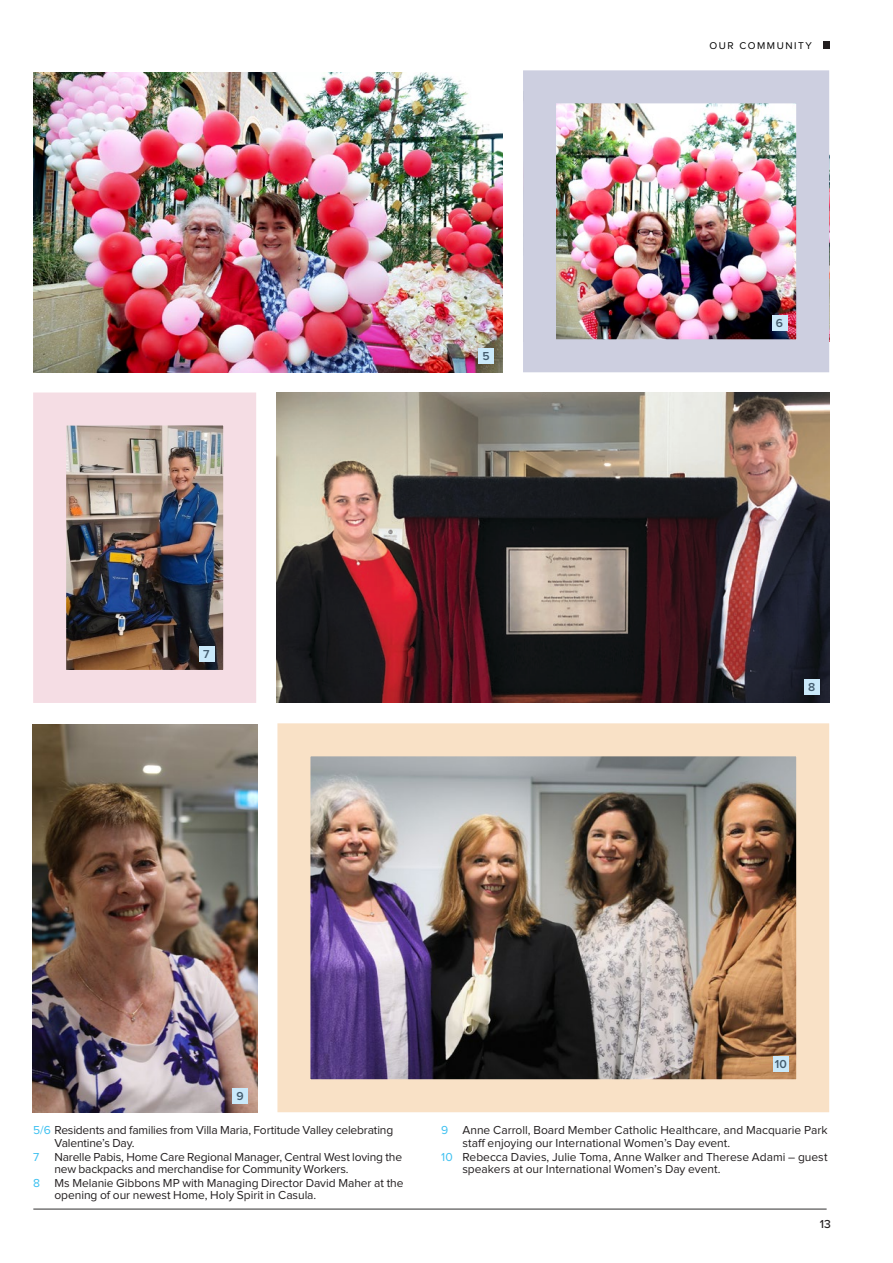
<style>
.page{position:relative;width:893px;height:1263px;background:#fff}
.page>*{position:absolute;margin:0;border:0;box-sizing:border-box;transform-origin:0 0}
.t1{font:12px/12.5px "Proxima Nova";letter-spacing:-.005em;color:#231f20}
.t2{font:600 12px "Proxima Nova";color:#445c6e}
.t3{font:500 12px "Proxima Nova";color:#231f20}
.t4{font:12px "Proxima Nova";color:#3cc0f0}
.t5{font:10.2px "Proxima Nova";letter-spacing:.15em;color:#000}
.s1{color:#3cc0f0}
</style>
<div class="page">
<img style="left:67px;top:426px;width:155px;height:243px">
<img style="left:32px;top:724px;width:225px;height:388px">
<img style="left:33px;top:72px;width:470px;height:300px">
<div style="left:33px;top:392px;width:223px;height:311px;border:33px solid #f5dde4"></div>
<div style="left:823px;top:41px;width:7px;height:8px;background:#231f20"></div>
<hr style="left:33px;top:1209px;width:794px;height:1px;background:#323031">
<img style="left:276px;top:392px;width:553px;height:310px">
<div style="left:478px;top:349px;width:16px;height:15px;background:#cae9fa"></div>
<div style="left:199px;top:646px;width:15px;height:15px;background:#cae9fa"></div>
<img style="left:557px;top:104px;width:238px;height:234px">
<div style="left:523px;top:70px;width:306px;height:302px;border:33px solid #cdcfe0"></div>
<div style="left:772px;top:315px;width:15px;height:15px;background:#cae9fa"></div>
<div style="left:804px;top:680px;width:15px;height:15px;background:#cae9fa"></div>
<div style="left:233px;top:1089px;width:15px;height:15px;background:#cae9fa"></div>
<img style="left:311px;top:757px;width:484px;height:321px">
<div style="left:277px;top:723px;width:552px;height:389px;border:33px solid #f9e1c6"></div>
<div style="left:773px;top:1056px;width:15px;height:15px;background:#cae9fa"></div>
<p class="t2" style="left:203px;top:648px;width:8px">7</p>
<p class="t2" style="left:482px;top:351px;width:9px">5</p>
<p class="t5" style="left:709px;top:41px;width:104px">OUR COMMUNITY</p>
<p class="t2" style="left:776px;top:317px;width:9px">6</p>
<p class="t2" style="left:808px;top:682px;width:9px">8</p>
<p class="t2" style="left:237px;top:1091px;width:9px">9</p>
<p class="t1" style="left:54px;top:1125px;width:340px;text-indent:-21px"><span class="s1">5/6</span> Residents and families from Villa Maria, Fortitude Valley celebrating<br>Valentine’s Day.</p>
<p class="t4" style="left:33px;top:1151px;width:8px">7</p>
<p class="t1" style="left:54px;top:1151px;width:349px">Narelle Pabis, Home Care Regional Manager, Central West loving the new backpacks and merchandise for Community Workers.</p>
<p class="t1" style="left:54px;top:1177px;width:351px;text-indent:-21px"><span class="s1">8</span> Ms Melanie Gibbons MP with Managing Director David Maher at the opening of our newest Home, Holy Spirit in Casula.</p>
<p class="t2" style="left:775px;top:1058px;width:13px">10</p>
<p class="t1" style="left:462px;top:1125px;width:367px;text-indent:-21px"><span class="s1">9</span> Anne Carroll, Board Member Catholic Healthcare, and Macquarie Park staff enjoying our International Women’s Day event.</p>
<p class="t1" style="left:462px;top:1151px;width:367px;text-indent:-21px"><span class="s1">10</span> Rebecca Davies, Julie Toma, Anne Walker and Therese Adami – guest speakers at our International Women’s Day event.</p>
<p class="t3" style="left:820px;top:1215px;width:13px">13</p>
</div>
